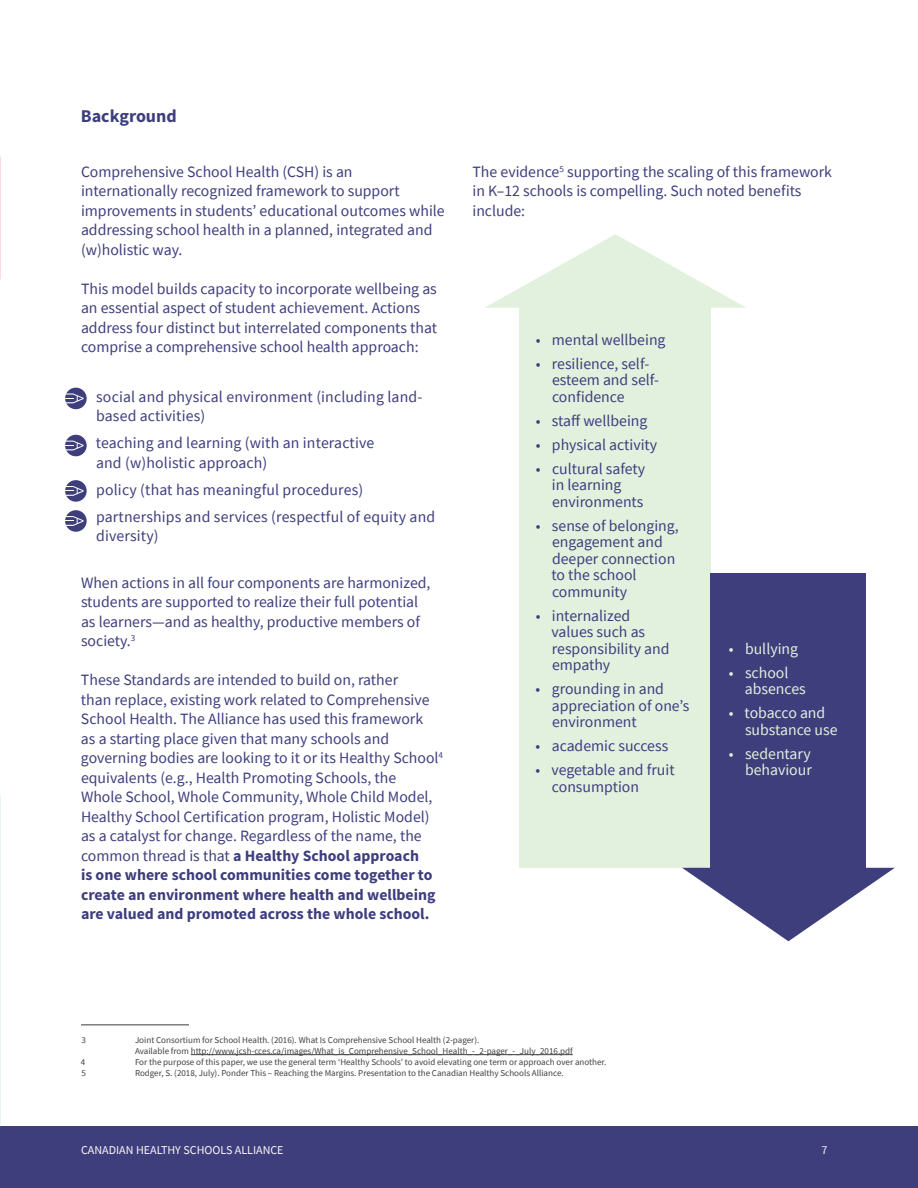
<style>
.page{position:relative;width:918px;height:1188px;background:#fff}
.page>*{position:absolute;margin:0;border:0;box-sizing:border-box;transform-origin:0 0}
.t1{font:700 18px "Source Sans Pro";color:#3e3e7d}
.t2{font:15.75px/19.5px "Source Sans Pro";color:#3e3e7d}
.t3{font:15.75px/16.5px "Source Sans Pro";color:#e2f0de}
.t4{font:12px "Source Sans Pro";color:#faf7f5}
.t5{font:9px/10.8px "Source Sans Pro";color:#414042}
.s1{font-weight:700}
</style>
<div class="page">
<div style="left:0;top:1126px;width:918px;height:62px;background:#3e3e7d"></div>
<hr style="left:81px;top:1024px;width:108px;height:1px;background:#3b3a3a">
<hr style="left:191px;top:1054px;width:382px;height:1px;background:#414042">
<div style="left:520px;top:291px;width:191px;height:577px;background:#e2f0de"></div>
<svg style="left:485px;top:234px;width:261px;height:74px"></svg>
<div style="left:711px;top:573px;width:155px;height:312px;background:#3e3e7d"></div>
<svg style="left:682px;top:868px;width:213px;height:73px"></svg>
<svg style="left:65px;top:388px;width:22px;height:21px"></svg>
<svg style="left:65px;top:394px;width:19px;height:9px"></svg>
<svg style="left:65px;top:435px;width:22px;height:21px"></svg>
<svg style="left:65px;top:441px;width:19px;height:9px"></svg>
<div style="left:65px;top:480px;width:22px;height:22px;background:#3e3e7d;border-radius:50%"></div>
<svg style="left:65px;top:486px;width:19px;height:10px"></svg>
<div style="left:65px;top:510px;width:22px;height:22px;background:#3e3e7d;border-radius:50%"></div>
<svg style="left:65px;top:516px;width:19px;height:10px"></svg>
<img style="left:0;top:794px;width:1px;height:332px">
<p class="t1" style="left:81px;top:104px;width:97px">Background</p>
<p class="t2" style="left:81px;top:162px;width:365px">Comprehensive School Health (CSH) is an internationally recognized framework to support improvements in students’ educational outcomes while addressing school health in a planned, integrated and (w)holistic way.</p>
<p class="t2" style="left:81px;top:279px;width:358px">This model builds capacity to incorporate wellbeing as an essential aspect of student achievement. Actions address four distinct but interrelated components that comprise a comprehensive school health approach:</p>
<p class="t2" style="left:96px;top:387px;width:328px;text-indent:-16px">• social and physical environment (including land&shy;based activities)</p>
<p class="t2" style="left:96px;top:433px;width:280px;text-indent:-16px">• teaching and learning (with an interactive and (w)holistic approach)</p>
<p class="t2" style="left:80px;top:480px;width:285px">• policy (that has meaningful procedures)</p>
<p class="t2" style="left:96px;top:507px;width:340px;text-indent:-16px">• partnerships and services (respectful of equity and diversity)</p>
<p class="t2" style="left:81px;top:573px;width:351px">When actions in all four components are harmonized, students are supported to realize their full potential as learners—and as healthy, productive members of society.<sup>3</sup></p>
<p class="t2" style="left:81px;top:670px;width:364px">These Standards are intended to build on, rather<br>than replace, existing work related to Comprehensive School Health. The Alliance has used this framework<br>as a starting place given that many schools and governing bodies are looking to it or its Healthy School<sup>4 </sup>equivalents (e.g., Health Promoting Schools, the<br>Whole School, Whole Community, Whole Child Model, Healthy School Certification program, Holistic Model) as a catalyst for change. Regardless of the name, the common thread is that <span class="s1">a Healthy School approach<br>is one where school communities come together to create an environment where health and wellbeing are valued and promoted across the whole school.</span></p>
<p class="t2" style="left:472px;top:162px;width:361px">The evidence<sup>5</sup> supporting the scaling of this framework in K–12 schools is compelling. Such noted benefits include:</p>
<p class="t2" style="left:536px;top:330px;width:131px">• mental wellbeing</p>
<p class="t2" style="left:552px;top:355px;width:109px;line-height:16.5px;text-indent:-16px">• resilience, self&shy;esteem and self&shy;confidence</p>
<p class="t2" style="left:536px;top:411px;width:113px">• staff wellbeing</p>
<p class="t2" style="left:536px;top:435px;width:123px">• physical activity</p>
<p class="t2" style="left:552px;top:460px;width:95px;line-height:16.5px;text-indent:-16px">• cultural safety in learning environments</p>
<p class="t2" style="left:551px;top:517px;width:129px;line-height:16.5px;text-indent:-16px">• sense of belonging, engagement and deeper connection to the school community</p>
<p class="t2" style="left:551px;top:607px;width:120px;line-height:16.5px;text-indent:-16px">• internalized values such as responsibility and empathy</p>
<p class="t2" style="left:552px;top:681px;width:139px;line-height:16.5px;text-indent:-16px">• grounding in and appreciation of one’s environment</p>
<p class="t2" style="left:536px;top:736px;width:134px">• academic success</p>
<p class="t2" style="left:552px;top:762px;width:124px;line-height:16.5px;text-indent:-16px">• vegetable and fruit consumption</p>
<p class="t3" style="left:729px;top:640px;width:71px">• bullying</p>
<p class="t3" style="left:745px;top:664px;width:62px;text-indent:-16px">• school absences</p>
<p class="t3" style="left:745px;top:705px;width:94px;text-indent:-16px">• tobacco and substance use</p>
<p class="t3" style="left:729px;top:745px;width:85px;text-align:right">• sedentary behaviour</p>
<p class="t5" style="left:81px;top:1035px;width:6px">3</p>
<p class="t5" style="left:135px;top:1035px;width:439px">Joint Consortium for School Health. (2016). What Is Comprehensive School Health (2-pager).<br>Available from http://www.jcsh-cces.ca/images/What_is_Comprehensive_School_Health_-_2-pager_-_July_2016.pdf</p>
<p class="t5" style="left:81px;top:1056px;width:6px">4</p>
<p class="t5" style="left:135px;top:1056px;width:473px">For the purpose of this paper, we use the general term ‘Healthy Schools’ to avoid elevating one term or approach over another.</p>
<p class="t5" style="left:82px;top:1067px;width:6px">5</p>
<p class="t5" style="left:135px;top:1067px;width:430px">Rodger, S. (2018, July). Ponder This – Reaching the Margins. Presentation to the Canadian Healthy Schools Alliance.</p>
<p class="t4" style="left:81px;top:1142px;width:204px">CANADIAN HEALTHY SCHOOLS ALLIANCE</p>
<p class="t4" style="left:822px;top:1142px;width:7px">7</p>
</div>
